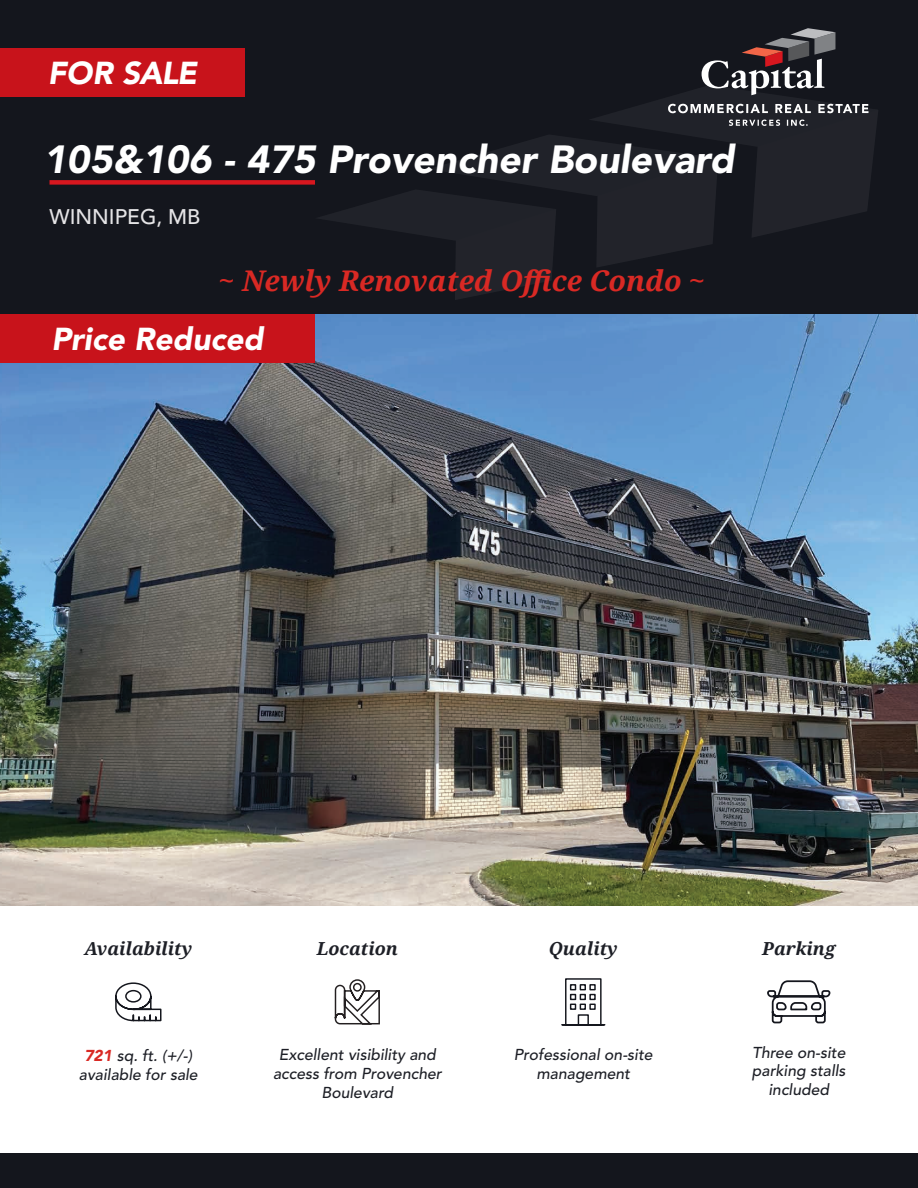
<style>
.page{position:relative;width:918px;height:1188px;background:#fff}
.page>*{position:absolute;margin:0;border:0;box-sizing:border-box;transform-origin:0 0}
.t1{font:italic 900 39px "Avenir LT Std";color:#fff}
.t2{font:italic 900 31.5px "Avenir LT Std";letter-spacing:-.005em;color:#fff}
.t3{font:italic 700 28.5px "Droid Serif";color:#d92924}
.t4{font:500 21px "Avenir LT Std";color:#e5e4e6}
.t5{font:italic 700 18px "Droid Serif";color:#1d1f26}
.t6{font:italic 500 15.75px/18.9px "Avenir LT Std";color:#1d1f26;text-align:center}
.s1{font-weight:900;color:#d92924}
</style>
<div class="page">
<div style="left:0;top:0;width:918px;height:315px;background:#14161d"></div>
<div style="left:0;top:1154px;width:918px;height:34px;background:#14161d"></div>
<svg style="left:319px;top:28px;width:559px;height:272px"></svg>
<div style="left:50px;top:180px;width:265px;height:5px;background:#d7171f"></div>
<img style="left:0;top:315px;width:918px;height:590px">
<svg style="left:561px;top:978px;width:45px;height:48px"></svg>
<svg style="left:115px;top:982px;width:47px;height:40px"></svg>
<svg style="left:334px;top:979px;width:46px;height:46px"></svg>
<svg style="left:767px;top:980px;width:64px;height:44px"></svg>
<div style="left:0;top:314px;width:315px;height:48px;background:#c8131b"></div>
<div style="left:0;top:48px;width:245px;height:48px;background:#c8131b"></div>
<h2 class="t2" style="left:48px;top:54px;width:151px">FOR SALE</h2>
<h1 class="t1" style="left:44px;top:136px;width:692px">105&amp;106 - 475 Provencher Boulevard</h1>
<h3 class="t4" style="left:50px;top:204px;width:152px">WINNIPEG, MB</h3>
<h3 class="t3" style="left:219px;top:260px;width:488px">~ Newly Renovated Office Condo ~</h3>
<h2 class="t2" style="left:52px;top:320px;width:213px">Price Reduced</h2>
<p class="t5" style="left:84px;top:936px;width:109px">Availability</p>
<p class="t6" style="left:79px;top:1047px;width:120px"><span class="s1">721</span> sq. ft. (+/-) available for sale</p>
<p class="t5" style="left:317px;top:936px;width:83px">Location</p>
<p class="t6" style="left:273px;top:1046px;width:170px">Excellent visibility and access from Provencher<br>Boulevard</p>
<p class="t5" style="left:549px;top:936px;width:70px">Quality</p>
<p class="t6" style="left:514px;top:1046px;width:140px">Professional on-site management</p>
<p class="t5" style="left:762px;top:936px;width:75px">Parking</p>
<p class="t6" style="left:752px;top:1043px;width:95px">Three on-site parking stalls included</p>
</div>
